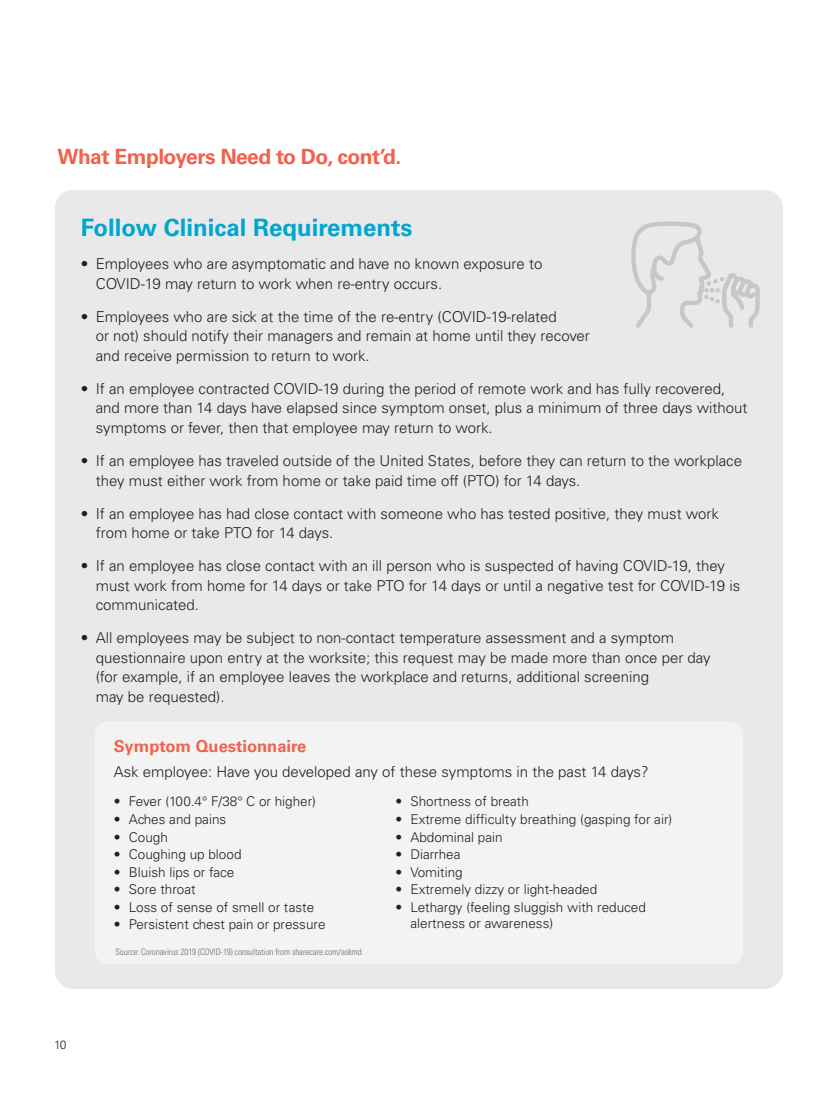
<style>
.page{position:relative;width:837px;height:1094px;background:#fff}
.page>*{position:absolute;margin:0;border:0;box-sizing:border-box;transform-origin:0 0}
.t1{font:700 24px "Univers";color:#00a6cf}
.t2{font:700 21px "Univers";letter-spacing:-.025em;color:#f1614d}
.t3{font:700 16.5px "Univers";color:#f1614d}
.t4{font:300 15px/19.5px "Univers";color:#231f20}
.t5{font:300 13.5px/16.2px "Univers";color:#231f20}
.t6{font:300 12px "Univers";color:#231f20}
.t7{font:300 condensed 9px "Univers";letter-spacing:-.01em;color:#6c6d70}
</style>
<div class="page">
<div style="left:55px;top:190px;width:728px;height:799px;background:#eae9e9;border-radius:18px"></div>
<svg style="left:631px;top:221px;width:129px;height:107px"></svg>
<div style="left:95px;top:721px;width:648px;height:243px;background:#f3f3f3;border-radius:14px"></div>
<h2 class="t2" style="left:58px;top:145px;width:345px">What Employers Need to Do, cont’d.</h2>
<h1 class="t1" style="left:81px;top:214px;width:333px">Follow Clinical Requirements</h1>
<p class="t4" style="left:96px;top:254px;width:448px;text-indent:-15px">• Employees who are asymptomatic and have no known exposure to<br>COVID-19 may return to work when re-entry occurs.</p>
<p class="t4" style="left:96px;top:307px;width:496px;text-indent:-15px">• Employees who are sick at the time of the re-entry (COVID-19-related<br>or not) should notify their managers and remain at home until they recover and receive permission to return to work.</p>
<p class="t4" style="left:96px;top:379px;width:653px;text-indent:-15px">• If an employee contracted COVID-19 during the period of remote work and has fully recovered, and more than 14 days have elapsed since symptom onset, plus a minimum of three days without symptoms or fever, then that employee may return to work.</p>
<p class="t4" style="left:96px;top:451px;width:648px;text-indent:-15px">• If an employee has traveled outside of the United States, before they can return to the workplace they must either work from home or take paid time off (PTO) for 14 days.</p>
<p class="t4" style="left:96px;top:503px;width:625px;text-indent:-15px">• If an employee has had close contact with someone who has tested positive, they must work from home or take PTO for 14 days.</p>
<p class="t4" style="left:96px;top:556px;width:646px;text-indent:-15px">• If an employee has close contact with an ill person who is suspected of having COVID-19, they must work from home for 14 days or take PTO for 14 days or until a negative test for COVID-19 is communicated.</p>
<p class="t4" style="left:96px;top:628px;width:616px;text-indent:-15px">• All employees may be subject to non-contact temperature assessment and a symptom questionnaire upon entry at the worksite; this request may be made more than once per day (for example, if an employee leaves the workplace and returns, additional screening<br>may be requested).</p>
<p class="t3" style="left:114px;top:736px;width:194px">Symptom Questionnaire</p>
<p class="t4" style="left:114px;top:761px;width:536px">Ask employee: Have you developed any of these symptoms in the past 14 days?</p>
<p class="t5" style="left:114px;top:793px;width:204px">• Fever (100.4° F/38° C or higher)</p>
<p class="t5" style="left:114px;top:811px;width:114px">• Aches and pains</p>
<p class="t5" style="left:114px;top:828px;width:56px">• Cough</p>
<p class="t5" style="left:114px;top:846px;width:129px">• Coughing up blood</p>
<p class="t5" style="left:114px;top:863px;width:122px">• Bluish lips or face</p>
<p class="t5" style="left:114px;top:881px;width:83px">• Sore throat</p>
<p class="t5" style="left:114px;top:898px;width:202px">• Loss of sense of smell or taste</p>
<p class="t5" style="left:114px;top:916px;width:213px">• Persistent chest pain or pressure</p>
<p class="t5" style="left:395px;top:793px;width:135px">• Shortness of breath</p>
<p class="t5" style="left:395px;top:811px;width:278px">• Extreme difficulty breathing (gasping for air)</p>
<p class="t5" style="left:395px;top:828px;width:109px">• Abdominal pain</p>
<p class="t5" style="left:395px;top:846px;width:67px">• Diarrhea</p>
<p class="t5" style="left:395px;top:863px;width:69px">• Vomiting</p>
<p class="t5" style="left:395px;top:881px;width:203px">• Extremely dizzy or light-headed</p>
<p class="t5" style="left:410px;top:898px;width:237px;text-indent:-15px">• Lethargy (feeling sluggish with reduced alertness or awareness)</p>
<p class="t6" style="left:54px;top:1038px;width:14px">10</p>
<p class="t7" style="left:115px;top:946px;width:248px">Source: Coronavirus 2019 (COVID-19) consultation from sharecare.com/askmd</p>
</div>
